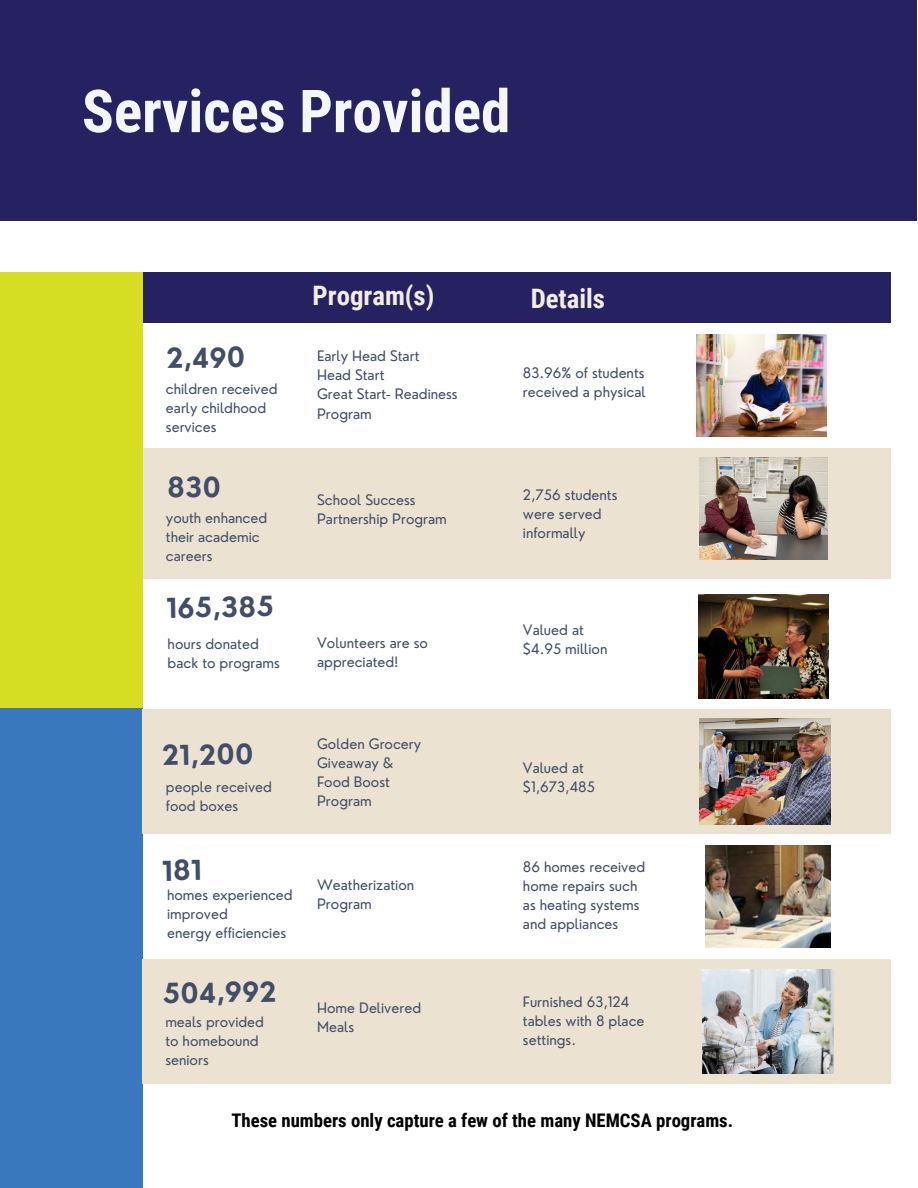
<style>
.page{position:relative;width:918px;height:1188px;background:#fff}
.page>*{position:absolute;margin:0;border:0;box-sizing:border-box;transform-origin:0 0}
.t1{font:700 59.25px "Roboto Condensed";color:#f4f6fc}
.t2{font:700 26.85px "Nourd";color:#424e68}
.t3{font:700 26.85px "Roboto Condensed";color:#f3ede0}
.t4{font:700 18.75px "Roboto Condensed";color:#000}
.t5{font:14.1px/19px "Nourd";color:#424e68}
</style>
<div class="page">
<div style="left:143px;top:448px;width:748px;height:131px;background:#ebe2d1"></div>
<div style="left:143px;top:272px;width:748px;height:51px;background:#262261"></div>
<div style="left:0;top:708px;width:143px;height:480px;background:#3978bc"></div>
<div style="left:0;top:0;width:916px;height:220px;background:#262261"></div>
<div style="left:0;top:272px;width:143px;height:435px;background:#d6de23"></div>
<div style="left:143px;top:959px;width:748px;height:125px;background:#ebe2d1"></div>
<div style="left:143px;top:709px;width:748px;height:125px;background:#ebe2d1"></div>
<img style="left:700px;top:719px;width:130px;height:106px">
<img style="left:700px;top:457px;width:128px;height:102px">
<img style="left:699px;top:594px;width:129px;height:105px">
<img style="left:705px;top:846px;width:125px;height:101px">
<img style="left:697px;top:334px;width:129px;height:103px">
<img style="left:703px;top:969px;width:130px;height:105px">
<p class="t1" style="left:82px;top:77px;width:430px">Services Provided</p>
<p class="t2" style="left:166px;top:342px;width:81px;rotate:-1deg">2,490</p>
<p class="t5" style="left:166px;top:379px;width:113px">children received early childhood services</p>
<p class="t2" style="left:167px;top:470px;width:55px">830</p>
<p class="t5" style="left:166px;top:508px;width:103px">youth enhanced their academic careers</p>
<p class="t2" style="left:166px;top:591px;width:109px;rotate:-1deg">165,385</p>
<p class="t5" style="left:168px;top:634px;width:114px">hours donated back to programs</p>
<p class="t2" style="left:162px;top:738px;width:93px;rotate:-1deg">21,200</p>
<p class="t5" style="left:166px;top:777px;width:108px">people received food boxes</p>
<p class="t3" style="left:313px;top:280px;width:123px">Program(s)</p>
<p class="t5" style="left:317px;top:347px;width:104px">Early Head Start</p>
<p class="t5" style="left:317px;top:366px;width:69px">Head Start</p>
<p class="t5" style="left:317px;top:385px;width:142px">Great Start- Readiness<br>Program</p>
<p class="t5" style="left:317px;top:490px;width:131px">School Success<br>Partnership Program</p>
<p class="t5" style="left:317px;top:633px;width:112px">Volunteers are so appreciated!</p>
<p class="t5" style="left:317px;top:734px;width:106px">Golden Grocery<br>Giveaway &amp;</p>
<p class="t5" style="left:317px;top:773px;width:74px">Food Boost<br>Program</p>
<p class="t5" style="left:167px;top:885px;width:127px">homes experienced improved</p>
<p class="t5" style="left:167px;top:923px;width:121px">energy efficiencies</p>
<p class="t2" style="left:162px;top:976px;width:116px;rotate:-1deg">504,992</p>
<p class="t5" style="left:165px;top:1012px;width:100px">meals provided to homebound seniors</p>
<p class="t5" style="left:317px;top:875px;width:99px">Weatherization<br>Program</p>
<p class="t5" style="left:317px;top:998px;width:106px">Home Delivered<br>Meals</p>
<p class="t3" style="left:531px;top:283px;width:76px">Details</p>
<p class="t5" style="left:523px;top:363px;width:124px">83.96% of students received a physical</p>
<p class="t5" style="left:523px;top:486px;width:96px">2,756 students were served informally</p>
<p class="t5" style="left:523px;top:620px;width:63px">Valued at</p>
<p class="t5" style="left:523px;top:639px;width:86px">$4.95 million</p>
<p class="t5" style="left:523px;top:758px;width:74px">Valued at $1,673,485</p>
<p class="t5" style="left:523px;top:857px;width:124px">86 homes received home repairs such as heating systems and appliances</p>
<p class="t5" style="left:523px;top:992px;width:123px">Furnished 63,124 tables with 8 place settings.</p>
<p class="t4" style="left:231px;top:1110px;width:503px">These numbers only capture a few of the many NEMCSA programs.</p>
</div>
